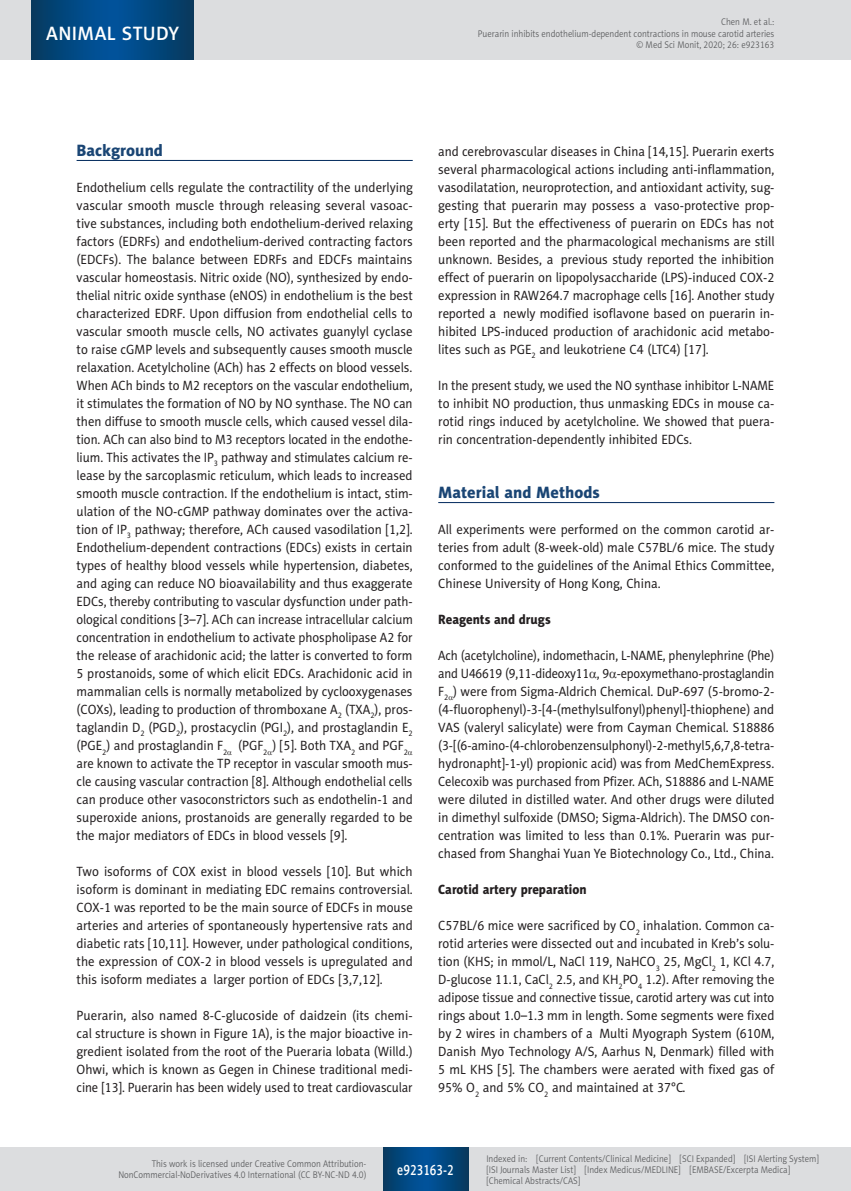
<style>
.page{position:relative;width:851px;height:1191px;background:#fff}
.page>*{position:absolute;margin:0;border:0;box-sizing:border-box;transform-origin:0 0}
.t1{font:19.5px "Naomi Sans EFN Medium";letter-spacing:.015em;color:#fff}
.MSM_Headline_1{font:16.5px "Naomi Sans EFN Heavy";color:#1a4574}
.MSM_e-PAGINA{font:15px "Naomi Sans EFN Medium";color:#fff;scale:.8 1}
.MSM_Body{font:13.5px/18px "Naomi Sans EFN";color:#231f20;text-align:justify;scale:.95 1}
.MSM_Body-2{font:13.5px/18px "Naomi Sans EFN";color:#231f20;text-align:justify;scale:.93 1}
.MSM_Body-3{font:13.5px/18px "Naomi Sans EFN";color:#231f20;text-align:justify;scale:.94 1}
.MSM_Body-4{font:13.5px/18px "Naomi Sans EFN";color:#231f20;text-align:justify;scale:.96 1}
.MSM_Headline_2{font:13.5px "Naomi Sans EFN Heavy";color:#231f20;scale:.95 1}
.MSM_pagina_sygnatura{font:9.75px/11.2px "Naomi Sans EFN Light";color:#57585a;scale:.9 1}
.MSM_pagina_zywa{font:9.75px/11.2px "Naomi Sans EFN Light";color:#57585a;text-align:right;scale:.9 1}
</style>
<div class="page">
<hr style="left:77px;top:160px;width:335px;height:1px;background:#00295c">
<hr style="left:438px;top:502px;width:336px;height:1px;background:#00295c">
<div style="left:0;top:1148px;width:850px;height:43px;background:#dcdddf"></div>
<svg style="left:383px;top:1147px;width:85px;height:43px;background:#02477e"></svg>
<div style="left:0;top:0;width:850px;height:60px;background:#dcdddf"></div>
<hr style="left:850px;top:0;width:1px;height:60px;background:#dcdddf">
<svg style="left:32px;top:0;width:161px;height:60px;background:#02477f"></svg>
<h1 class="t1" style="left:46px;top:22px;width:134px">ANIMAL STUDY</h1>
<p class="MSM_pagina_zywa" style="left:478px;top:16px;width:331px">Chen M. et al.:<br>Puerarin inhibits endothelium-dependent contractions in mouse carotid arteries</p>
<p class="MSM_pagina_sygnatura" style="left:636px;top:39px;width:154px">© Med Sci Monit, 2020; 26: e923163</p>
<p class="MSM_Headline_1" style="left:77px;top:140px;width:88px">Background</p>
<p class="MSM_Body" style="left:77px;top:178px;width:355px;text-align:left">Endothelium cells regulate the contractility of the underlying vascular smooth muscle through releasing several vasoac&shy;tive substances, including both endothelium-derived relaxing factors (EDRFs) and endothelium-derived contracting factors (EDCFs). The balance between EDRFs and EDCFs maintains vascular homeostasis. Nitric oxide (NO), synthesized by endo&shy;thelial nitric oxide synthase (eNOS) in endothelium is the best characterized EDRF. Upon diffusion from endothelial cells to vascular smooth muscle cells, NO activates guanylyl cyclase to raise cGMP levels and subsequently causes smooth muscle relaxation. Acetylcholine (ACh) has 2 effects on blood vessels.<br>When ACh binds to M2 receptors on the vascular endothelium, it stimulates the formation of NO by NO synthase. The NO can then diffuse to smooth muscle cells, which caused vessel dila&shy;tion. ACh can also bind to M3 receptors located in the endothe&shy;lium. This activates the IP<sub>3</sub> pathway and stimulates calcium re&shy;lease by the sarcoplasmic reticulum, which leads to increased smooth muscle contraction. If the endothelium is intact, stim&shy;ulation of the NO-cGMP pathway dominates over the activa&shy;tion of IP<sub>3</sub> pathway; therefore, ACh caused vasodilation [1,2].<br>Endothelium-dependent contractions (EDCs) exists in certain types of healthy blood vessels while hypertension, diabetes, and aging can reduce NO bioavailability and thus exaggerate EDCs, thereby contributing to vascular dysfunction under path&shy;ological conditions [3–7]. ACh can increase intracellular calcium concentration in endothelium to activate phospholipase A2 for the release of arachidonic acid; the latter is converted to form 5 prostanoids, some of which elicit EDCs. Arachidonic acid in mammalian cells is normally metabolized by cyclooxygenases (COXs), leading to production of thromboxane A<sub>2</sub> (TXA<sub>2</sub>), pros&shy;taglandin D<sub>2</sub> (PGD<sub>2</sub>), prostacyclin (PGI<sub>2</sub>), and prostaglandin E<sub>2 </sub>(PGE<sub>2</sub>) and prostaglandin F<sub>2</sub> (PGF<sub>2</sub> ) [5]. Both TXA<sub>2</sub> and PGF<sub>2 </sub>are known to activate the TP receptor in vascular smooth mus&shy;cle causing vascular contraction [8]. Although endothelial cells can produce other vasoconstrictors such as endothelin-1 and superoxide anions, prostanoids are generally regarded to be the major mediators of EDCs in blood vessels [9].</p>
<p class="MSM_Body" style="left:77px;top:862px;width:355px">Two isoforms of COX exist in blood vessels [10]. But which isoform is dominant in mediating EDC remains controversial.<br>COX-1 was reported to be the main source of EDCFs in mouse arteries and arteries of spontaneously hypertensive rats and diabetic rats [10,11]. However, under pathological conditions, the expression of COX-2 in blood vessels is upregulated and this isoform mediates a larger portion of EDCs [3,7,12].</p>
<p class="MSM_Body-4" style="left:77px;top:1006px;width:351px">Puerarin, also named 8-C-glucoside of daidzein (its chemi&shy;cal structure is shown in Figure 1A), is the major bioactive in&shy;gredient isolated from the root of the Pueraria lobata (Willd.)<br>Ohwi, which is known as Gegen in Chinese traditional medi&shy;cine [13]. Puerarin has been widely used to treat cardiovascular</p>
<p class="MSM_Body-3" style="left:438px;top:142px;width:359px">and cerebrovascular diseases in China [14,15]. Puerarin exerts several pharmacological actions including anti-inflammation, vasodilatation, neuroprotection, and antioxidant activity, sug&shy;gesting that puerarin may possess a vaso-protective prop&shy;erty [15]. But the effectiveness of puerarin on EDCs has not been reported and the pharmacological mechanisms are still unknown. Besides, a previous study reported the inhibition effect of puerarin on lipopolysaccharide (LPS)-induced COX-2 expression in RAW264.7 macrophage cells [16]. Another study reported a newly modified isoflavone based on puerarin in&shy;hibited LPS-induced production of arachidonic acid metabo&shy;lites such as PGE<sub>2</sub> and leukotriene C4 (LTC4) [17].</p>
<p class="MSM_Body-2" style="left:438px;top:376px;width:363px">In the present study, we used the NO synthase inhibitor L-NAME to inhibit NO production, thus unmasking EDCs in mouse ca&shy;rotid rings induced by acetylcholine. We showed that puera&shy;rin concentration-dependently inhibited EDCs.</p>
<p class="MSM_Headline_1" style="left:438px;top:482px;width:163px">Material and Methods</p>
<p class="MSM_Body" style="left:438px;top:520px;width:355px">All experiments were performed on the common carotid ar&shy;teries from adult (8-week-old) male C57BL/6 mice. The study conformed to the guidelines of the Animal Ethics Committee, Chinese University of Hong Kong, China.</p>
<p class="MSM_Headline_2" style="left:438px;top:611px;width:120px">Reagents and drugs</p>
<p class="MSM_Body-2" style="left:438px;top:646px;width:363px">Ach (acetylcholine), indomethacin, L-NAME, phenylephrine (Phe) and U46619 (9,11-dideoxy11 , 9 -epoxymethano-prostaglandin F<sub>2</sub> ) were from Sigma-Aldrich Chemical. DuP-697 (5-bromo-2- (4-fluorophenyl)-3-[4-(methylsulfonyl)phenyl]-thiophene) and VAS (valeryl salicylate) were from Cayman Chemical. S18886 (3-[(6-amino-(4-chlorobenzensulphonyl)-2-methyl5,6,7,8-tetra&shy;hydronapht]-1-yl) propionic acid) was from MedChemExpress.<br>Celecoxib was purchased from Pfizer. ACh, S18886 and L-NAME were diluted in distilled water. And other drugs were diluted in dimethyl sulfoxide (DMSO; Sigma-Aldrich). The DMSO con&shy;centration was limited to less than 0.1%. Puerarin was pur&shy;chased from Shanghai Yuan Ye Biotechnology Co., Ltd., China.</p>
<p class="MSM_Headline_2" style="left:438px;top:881px;width:158px">Carotid artery preparation</p>
<p class="MSM_Body" style="left:438px;top:916px;width:355px">C57BL/6 mice were sacrificed by CO<sub>2</sub> inhalation. Common ca&shy;rotid arteries were dissected out and incubated in Kreb’s solu&shy;tion (KHS; in mmol/L, NaCl 119, NaHCO<sub>3</sub> 25, MgCl<sub>2</sub> 1, KCl 4.7, D-glucose 11.1, CaCl<sub>2</sub> 2.5, and KH<sub>2</sub>PO<sub>4</sub> 1.2). After removing the adipose tissue and connective tissue, carotid artery was cut into rings about 1.0–1.3 mm in length. Some segments were fixed by 2 wires in chambers of a Multi Myograph System (610M, Danish Myo Technology A/S, Aarhus N, Denmark) filled with 5 mL KHS [5]. The chambers were aerated with fixed gas of 95% O<sub>2</sub> and 5% CO<sub>2</sub> and maintained at 37°C.</p>
<p class="MSM_pagina_sygnatura" style="left:118px;top:1158px;width:277px;text-align:right">This work is licensed under Creative Common Attribution-<br>NonCommercial-NoDerivatives 4.0 International (CC BY-NC-ND 4.0)</p>
<p class="MSM_e-PAGINA" style="left:397px;top:1160px;width:72px">e923163-2</p>
<p class="MSM_pagina_sygnatura" style="left:486px;top:1152px;width:371px">Indexed in: [Current Contents/Clinical Medicine] [SCI Expanded] [ISI Alerting System] [ISI Journals Master List] [Index Medicus/MEDLINE] [EMBASE/Excerpta Medica] [Chemical Abstracts/CAS]</p>
</div>
